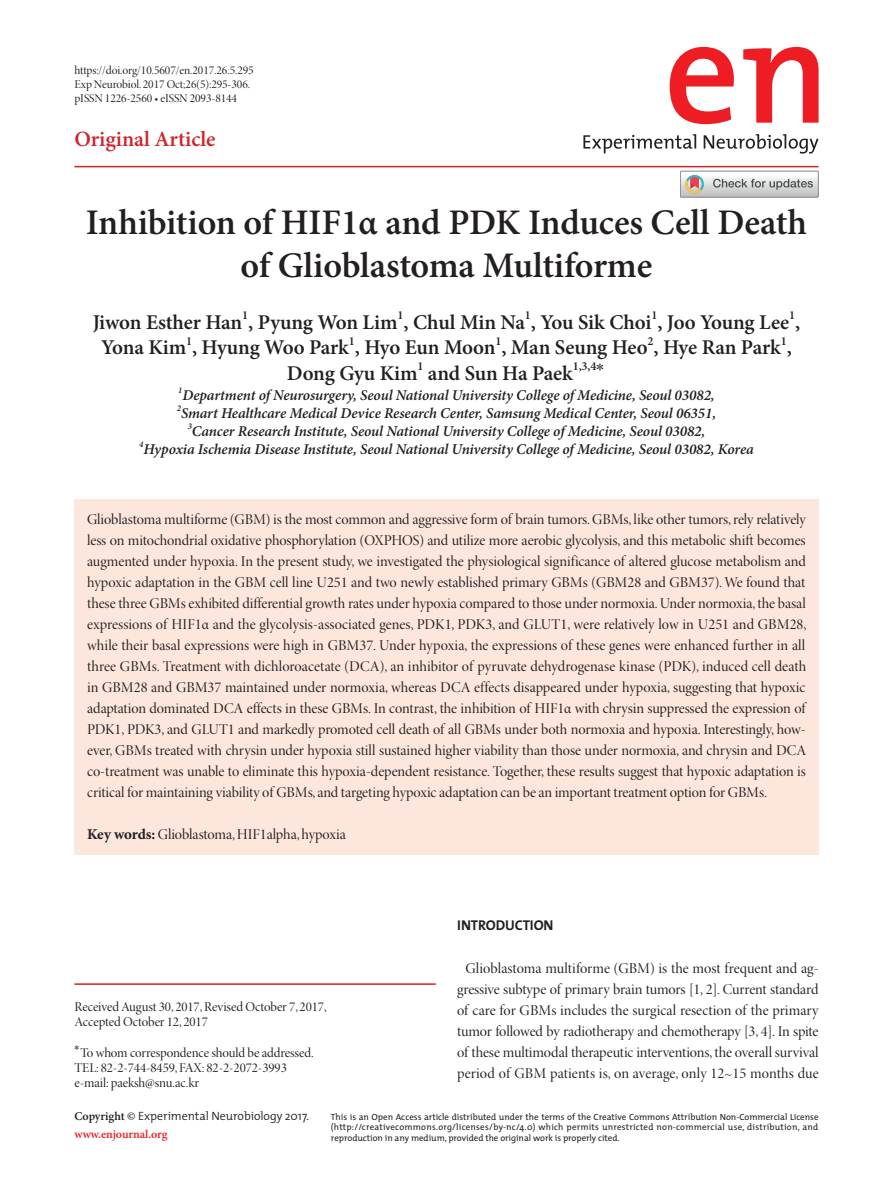
<style>
.page{position:relative;width:893px;height:1191px;background:#fff}
.page>*{position:absolute;margin:0;border:0;box-sizing:border-box;transform-origin:0 0}
.t1{font:600 36px/43.2px "Minion Pro";letter-spacing:-.005em;color:#231f20;text-align:center}
.t2{font:600 21.75px "Minion Pro";letter-spacing:-.005em;color:#d1232a}
.t3{font:600 21px "Minion Pro";letter-spacing:-.01em;color:#231f20}
.t4{font:15px/21px "Minion Pro Disp";letter-spacing:-.005em;color:#231f20;text-align:center}
.t5{font:italic 600 15px "Minion Pro";letter-spacing:-.01em;color:#231f20}
.t6{font:700 14.25px "The Mix";letter-spacing:-.005em;color:#231f20}
.t7{font:13.5px/15px "Minion Pro Disp";letter-spacing:-.005em;color:#231f20}
.t8{font:600 12.3px "Minion Pro";color:#231f20}
.t9{font:12px/14.4px "Minion Pro Disp";letter-spacing:-.005em;color:#231f20}
.t10{font:300 12px "The Mix";letter-spacing:-.005em;color:#231f20}
.t11{font:600 12px "Minion Pro";letter-spacing:-.005em;color:#ee1d23}
.t12{font:9px/10.8px "The Mix";letter-spacing:-.005em;color:#231f20;text-align:justify}
.t13{font:italic 600 8.7px "Minion Pro";color:#231f20}
.s1{font-family:"Modern";font-weight:400;font-size:21px}
.s2{font-family:"Minion Pro";font-weight:700}
.s3{font-family:"Minion Pro";font-weight:600}
</style>
<div class="page">
<hr style="left:74px;top:166px;width:745px;height:1px;background:#d1232a">
<svg style="left:670px;top:47px;width:149px;height:77px"></svg>
<svg style="left:583px;top:134px;width:236px;height:19px"></svg>
<div style="left:74px;top:499px;width:745px;height:355px;background:#fde7dc"></div>
<hr style="left:74px;top:983px;width:362px;height:1px;background:#d1232a">
<svg style="left:680px;top:171px;width:138px;height:26px"></svg>
<p class="t9" style="left:74px;top:63px;width:181px">https://doi.org/10.5607/en.2017.26.5.295<br>Exp Neurobiol. 2017 Oct;26(5):295-306. pISSN 1226-2560 • eISSN 2093-8144</p>
<h2 class="t2" style="left:74px;top:123px;width:143px">Original Article</h2>
<h1 class="t1" style="left:86px;top:200px;width:723px">Inhibition of HIF1α and PDK Induces Cell Death of Glioblastoma Multiforme</h1>
<h3 class="t3" style="left:93px;top:308px;width:709px">Jiwon Esther Han , Pyung Won Lim , Chul Min Na , You Sik Choi , Joo Young Lee ,</h3>
<p class="t8" style="left:242px;top:307px;width:8px">1</p>
<p class="t8" style="left:398px;top:307px;width:8px">1</p>
<p class="t8" style="left:525px;top:307px;width:8px">1</p>
<p class="t8" style="left:651px;top:307px;width:8px">1</p>
<p class="t8" style="left:789px;top:307px;width:8px">1</p>
<h3 class="t3" style="left:101px;top:333px;width:692px">Yona Kim , Hyung Woo Park , Hyo Eun Moon , Man Seung Heo , Hye Ran Park ,</h3>
<p class="t8" style="left:186px;top:332px;width:8px">1</p>
<p class="t8" style="left:349px;top:332px;width:8px">1</p>
<p class="t8" style="left:495px;top:332px;width:8px">1</p>
<p class="t8" style="left:647px;top:332px;width:8px">2</p>
<p class="t8" style="left:781px;top:332px;width:8px">1</p>
<h3 class="t3" style="left:287px;top:358px;width:132px">Dong Gyu Kim</h3>
<p class="t8" style="left:417px;top:357px;width:8px">1</p>
<h3 class="t3" style="left:428px;top:358px;width:146px">and Sun Ha Paek</h3>
<p class="t8" style="left:573px;top:357px;width:35px">1,3,4<span class="s1">*</span></p>
<p class="t13" style="left:178px;top:384px;width:6px">1</p>
<p class="t5" style="left:182px;top:384px;width:534px">Department of Neurosurgery, Seoul National University College of Medicine, Seoul 03082,</p>
<p class="t13" style="left:177px;top:402px;width:6px">2</p>
<p class="t5" style="left:181px;top:402px;width:537px">Smart Healthcare Medical Device Research Center, Samsung Medical Center, Seoul 06351,</p>
<p class="t13" style="left:188px;top:420px;width:6px">3</p>
<p class="t5" style="left:192px;top:420px;width:515px">Cancer Research Institute, Seoul National University College of Medicine, Seoul 03082,</p>
<p class="t13" style="left:139px;top:438px;width:6px">4</p>
<p class="t5" style="left:144px;top:438px;width:612px">Hypoxia Ischemia Disease Institute, Seoul National University College of Medicine, Seoul 03082, Korea</p>
<p class="t4" style="left:87px;top:509px;width:721px;text-align:justify">Glioblastoma multiforme (GBM) is the most common and aggressive form of brain tumors. GBMs, like other tumors, rely relatively less on mitochondrial oxidative phosphorylation (OXPHOS) and utilize more aerobic glycolysis, and this metabolic shift becomes augmented under hypoxia. In the present study, we investigated the physiological significance of altered glucose metabolism and hypoxic adaptation in the GBM cell line U251 and two newly established primary GBMs (GBM28 and GBM37). We found that these three GBMs exhibited differential growth rates under hypoxia compared to those under normoxia. Under normoxia, the basal expressions of HIF1α and the glycolysis-associated genes, PDK1, PDK3, and GLUT1, were relatively low in U251 and GBM28, while their basal expressions were high in GBM37. Under hypoxia, the expressions of these genes were enhanced further in all three GBMs. Treatment with dichloroacetate (DCA), an inhibitor of pyruvate dehydrogenase kinase (PDK), induced cell death in GBM28 and GBM37 maintained under normoxia, whereas DCA effects disappeared under hypoxia, suggesting that hypoxic adaptation dominated DCA effects in these GBMs. In contrast, the inhibition of HIF1α with chrysin suppressed the expression of PDK1, PDK3, and GLUT1 and markedly promoted cell death of all GBMs under both normoxia and hypoxia. Interestingly, how&shy;ever, GBMs treated with chrysin under hypoxia still sustained higher viability than those under normoxia, and chrysin and DCA co-treatment was unable to eliminate this hypoxia-dependent resistance. Together, these results suggest that hypoxic adaptation is critical for maintaining viability of GBMs, and targeting hypoxic adaptation can be an important treatment option for GBMs.</p>
<p class="t4" style="left:87px;top:824px;width:260px"><span class="s2">Key words:</span> Glioblastoma, HIF1alpha, hypoxia</p>
<p class="t6" style="left:457px;top:913px;width:98px">INTRODUCTION</p>
<p class="t4" style="left:457px;top:958px;width:363px">Glioblastoma multiforme (GBM) is the most frequent and ag&shy;gressive subtype of primary brain tumors [1, 2]. Current standard of care for GBMs includes the surgical resection of the primary tumor followed by radiotherapy and chemotherapy [3, 4]. In spite of these multimodal therapeutic interventions, the overall survival period of GBM patients is, on average, only 12~15 months due</p>
<p class="t7" style="left:74px;top:1000px;width:254px">Received August 30, 2017, Revised October 7, 2017,<br>Accepted October 12, 2017</p>
<p class="t7" style="left:74px;top:1045px;width:241px"><sup>*</sup>To whom correspondence should be addressed.<br>TEL: 82-2-744-8459, FAX: 82-2-2072-3993 e-mail: paeksh@snu.ac.kr</p>
<p class="t10" style="left:74px;top:1106px;width:236px"><span class="s3">Copyright ©</span> Experimental Neurobiology 2017.</p>
<p class="t11" style="left:74px;top:1126px;width:95px">www.enjournal.org</p>
<p class="t12" style="left:331px;top:1110px;width:489px">This is an Open Access article distributed under the terms of the Creative Commons Attribution Non-Commercial License (http://creativecommons.org/licenses/by-nc/4.0) which permits unrestricted non-commercial use, distribution, and reproduction in any medium, provided the original work is properly cited.</p>
</div>
